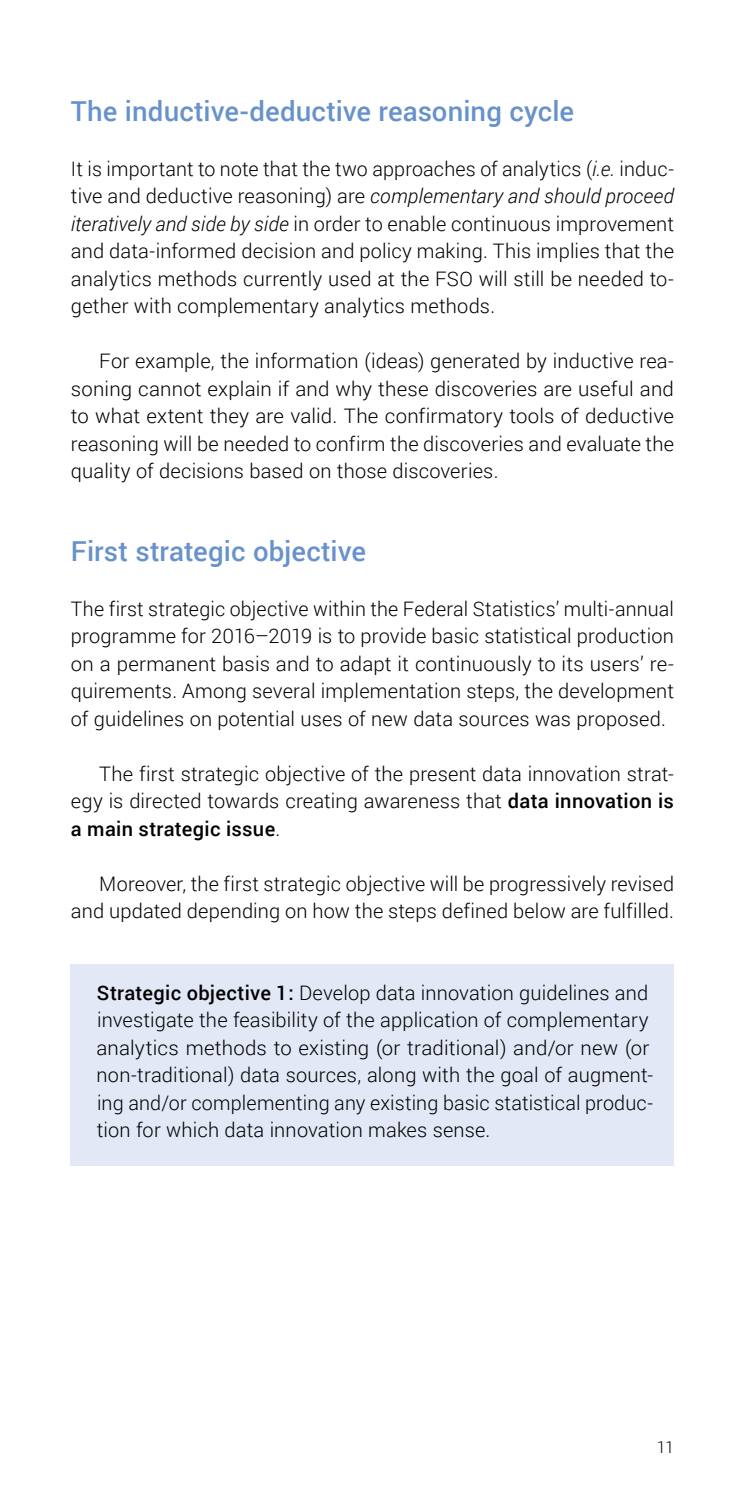
<style>
.page{position:relative;width:745px;height:1489px;background:#fff}
.page>*{position:absolute;margin:0;border:0;box-sizing:border-box;transform-origin:0 0}
.Untertitel_1_farbig{font:500 27.5px "Roboto";letter-spacing:.005em;color:#6892cc}
.Grundtext_E{font:300 20px/27.5px "Roboto";letter-spacing:.01em;color:#000;text-align:justify}
.Grundtext_Einzug{font:300 20px/27.5px "Roboto";letter-spacing:.01em;color:#000;text-align:justify}
.Kasten_Grundtext{font:300 20px/27.5px "Roboto";letter-spacing:.01em;color:#000}
.t1{font:300 16.25px "Roboto";color:#000}
.s1{font-style:italic}
.s2{font-weight:500}
</style>
<div class="page">
<div style="left:71px;top:964px;width:602px;height:201px;background:#e3e8f6"></div>
<h3 class="Untertitel_1_farbig" style="left:71px;top:91px;width:504px">The inductive-deductive reasoning cycle</h3>
<p class="Grundtext_E" style="left:71px;top:154px;width:604px">It is important to note that the two approaches of analytics (<span class="s1">i.e.</span> induc&shy;tive and deductive reasoning) are <span class="s1">complementary and should proceed iteratively and side by side</span> in order to enable continuous improvement and data-informed decision and policy making. This implies that the analytics methods currently used at the FSO will still be needed to&shy;gether with complementary analytics methods.</p>
<p class="Grundtext_Einzug" style="left:71px;top:346px;width:604px;text-indent:28px">For example, the information (ideas) generated by inductive rea&shy;soning cannot explain if and why these discoveries are useful and to what extent they are valid. The confirmatory tools of deductive reasoning will be needed to confirm the discoveries and evaluate the quality of decisions based on those discoveries.</p>
<h3 class="Untertitel_1_farbig" style="left:71px;top:531px;width:296px">First strategic objective</h3>
<p class="Grundtext_E" style="left:71px;top:594px;width:604px">The first strategic objective within the Federal Statistics’ multi-annual programme for 2016–2019 is to provide basic statistical production on a permanent basis and to adapt it continuously to its users’ re&shy;quirements. Among several implementation steps, the development of guidelines on potential uses of new data sources was proposed.</p>
<p class="Grundtext_Einzug" style="left:71px;top:759px;width:604px;text-indent:28px">The first strategic objective of the present data innovation strat&shy;egy is directed towards creating awareness that <span class="s2">data innovation is a main strategic issue</span>.</p>
<p class="Grundtext_Einzug" style="left:71px;top:869px;width:604px;text-align:right">Moreover, the first strategic objective will be progressively revised and updated depending on how the steps defined below are fulfilled.</p>
<p class="Kasten_Grundtext" style="left:96px;top:978px;width:558px"><span class="s2">Strategic objective 1:</span> Develop data innovation guidelines and investigate the feasibility of the application of complementary analytics methods to existing (or traditional) and/or new (or non-traditional) data sources, along with the goal of augment&shy;ing and/or complementing any existing basic statistical produc&shy;tion for which data innovation makes sense.</p>
<p class="t1" style="left:656px;top:1435px;width:19px">11</p>
</div>
